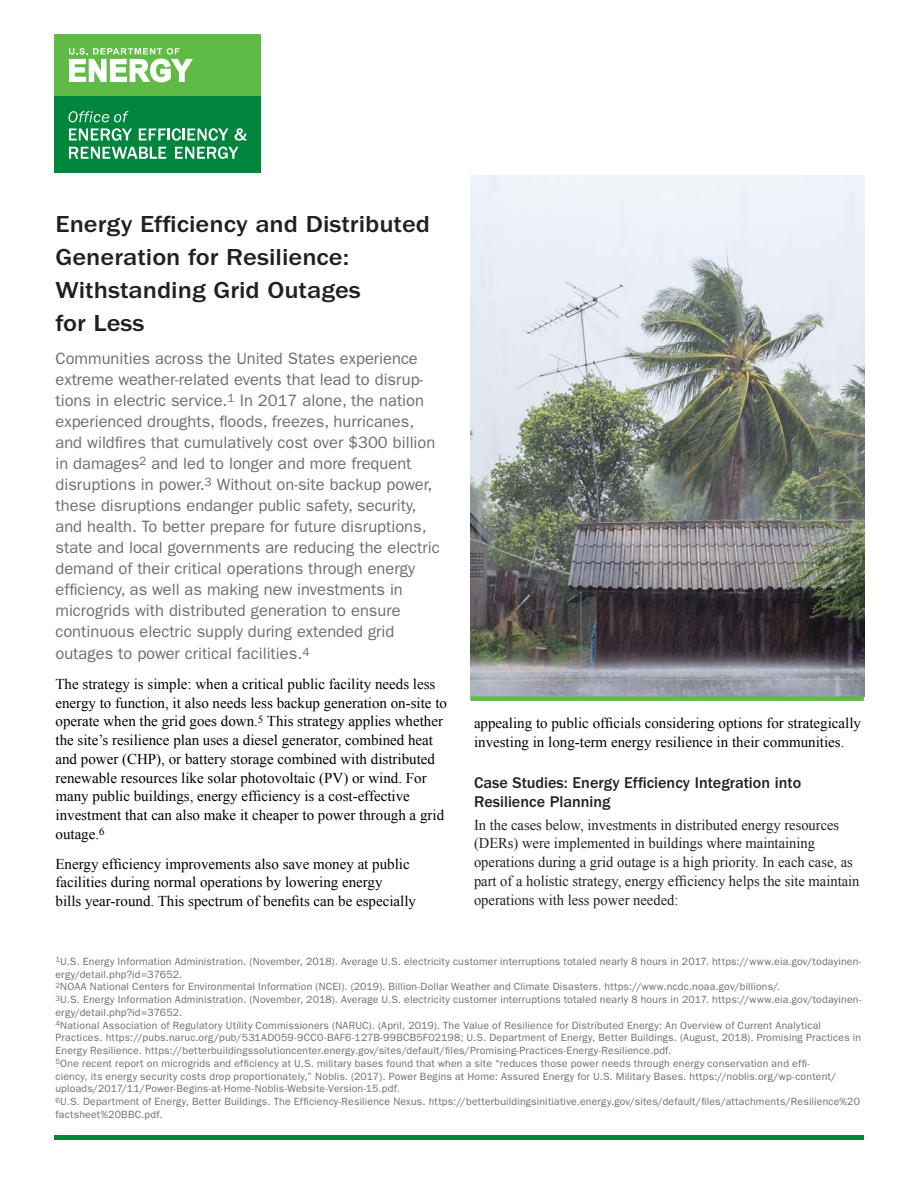
<style>
.page{position:relative;width:918px;height:1188px;background:#fff}
.page>*{position:absolute;margin:0;border:0;box-sizing:border-box;transform-origin:0 0}
.t1{font:500 24px/33px "ITC Franklin Gothic Std";color:#231f20;scale:1.1 1}
.intro_statement{font:16.5px/21px "ITC Franklin Gothic Std";color:#6c6d70}
.t2{font:500 16.2px/19.5px "ITC Franklin Gothic Std";color:#231f20}
.intro_statement-2{font:15px/18.8px "Times New Roman";color:#000}
.body_text{font:15px/18.8px "Times New Roman";color:#231f20}
.footnote{font:10.5px/12.8px "ITC Franklin Gothic Std";letter-spacing:.015em;color:#6c6d70}
</style>
<div class="page">
<img style="left:471px;top:176px;width:393px;height:520px">
<div style="left:470px;top:696px;width:394px;height:5px;background:#60bb46"></div>
<div style="left:54px;top:34px;width:207px;height:64px;background:#60bb46"></div>
<svg style="left:69px;top:48px;width:124px;height:34px"></svg>
<div style="left:54px;top:97px;width:207px;height:76px;background:#00853d"></div>
<svg style="left:69px;top:111px;width:59px;height:11px"></svg>
<svg style="left:69px;top:128px;width:63px;height:13px"></svg>
<svg style="left:139px;top:128px;width:89px;height:13px"></svg>
<svg style="left:234px;top:128px;width:12px;height:13px"></svg>
<svg style="left:69px;top:147px;width:97px;height:12px"></svg>
<svg style="left:175px;top:147px;width:63px;height:12px"></svg>
<hr style="left:54px;top:1135px;width:810px;height:4px;background:#00853d">
<p class="t1" style="left:56px;top:207px;width:342px">Energy Efficiency and Distributed<br>Generation for Resilience:<br>Withstanding Grid Outages<br>for Less</p>
<p class="intro_statement" style="left:56px;top:348px;width:386px">Communities across the United States experience extreme weather-related events that lead to disrup&shy;tions in electric service.<sup>1</sup> In 2017 alone, the nation experienced droughts, floods, freezes, hurricanes, and wildfires that cumulatively cost over $300 billion in damages<sup>2</sup> and led to longer and more frequent disruptions in power.<sup>3</sup> Without on-site backup power, these disruptions endanger public safety, security, and health. To better prepare for future disruptions, state and local governments are reducing the electric demand of their critical operations through energy efficiency, as well as making new investments in microgrids with distributed generation to ensure continuous electric supply during extended grid</p>
<p class="intro_statement" style="left:56px;top:643px;width:256px">outages to power critical facilities.<sup>4</sup></p>
<p class="intro_statement-2" style="left:56px;top:674px;width:393px">The strategy is simple: when a critical public facility needs less energy to function, it also needs less backup generation on-site to operate when the grid goes down.<sup>5</sup> This strategy applies whether the site’s resilience plan uses a diesel generator, combined heat and power (CHP), or battery storage combined with distributed renewable resources like solar photovoltaic (PV) or wind. For many public buildings, energy efficiency is a cost-effective investment that can also make it cheaper to power through a grid outage.<sup>6</sup></p>
<p class="intro_statement-2" style="left:56px;top:854px;width:362px">Energy efficiency improvements also save money at public facilities during normal operations by lowering energy<br>bills year-round. This spectrum of benefits can be especially</p>
<p class="intro_statement-2" style="left:474px;top:713px;width:389px">appealing to public officials considering options for strategically investing in long-term energy resilience in their communities.</p>
<h2 class="t2" style="left:474px;top:773px;width:329px">Case Studies: Energy Efficiency Integration into<br>Resilience Planning</h2>
<p class="body_text" style="left:474px;top:815px;width:387px">In the cases below, investments in distributed energy resources (DERs) were implemented in buildings where maintaining operations during a grid outage is a high priority. In each case, as part of a holistic strategy, energy efficiency helps the site maintain operations with less power needed:</p>
<p class="footnote" style="left:56px;top:955px;width:807px"><sup>1</sup>U.S. Energy Information Administration. (November, 2018). Average U.S. electricity customer interruptions totaled nearly 8 hours in 2017. https://www.eia.gov/todayinen&shy;ergy/detail.php?id=37652.</p>
<p class="footnote" style="left:56px;top:980px;width:726px"><sup>2</sup>NOAA National Centers for Environmental Information (NCEI). (2019). Billion-Dollar Weather and Climate Disasters. https://www.ncdc.noaa.gov/billions/.</p>
<p class="footnote" style="left:56px;top:993px;width:807px"><sup>3</sup>U.S. Energy Information Administration. (November, 2018). Average U.S. electricity customer interruptions totaled nearly 8 hours in 2017. https://www.eia.gov/todayinen&shy;ergy/detail.php?id=37652.</p>
<p class="footnote" style="left:56px;top:1019px;width:807px"><sup>4</sup>National Association of Regulatory Utility Commissioners (NARUC). (April, 2019). The Value of Resilience for Distributed Energy: An Overview of Current Analytical<br>Practices. https://pubs.naruc.org/pub/531AD059-9CC0-BAF6-127B-99BCB5F02198; U.S. Department of Energy, Better Buildings. (August, 2018). Promising Practices in<br>Energy Resilience. https://betterbuildingssolutioncenter.energy.gov/sites/default/files/Promising-Practices-Energy-Resilience.pdf.</p>
<p class="footnote" style="left:56px;top:1057px;width:783px"><sup>5</sup>One recent report on microgrids and efficiency at U.S. military bases found that when a site “reduces those power needs through energy conservation and effi&shy;ciency, its energy security costs drop proportionately,” Noblis. (2017). Power Begins at Home: Assured Energy for U.S. Military Bases. https://noblis.org/wp-content/ uploads/2017/11/Power-Begins-at-Home-Noblis-Website-Version-15.pdf.</p>
<p class="footnote" style="left:56px;top:1095px;width:806px"><sup>6</sup>U.S. Department of Energy, Better Buildings. The Efficiency-Resilience Nexus. https://betterbuildingsinitiative.energy.gov/sites/default/files/attachments/Resilience%20 factsheet%20BBC.pdf.</p>
</div>
